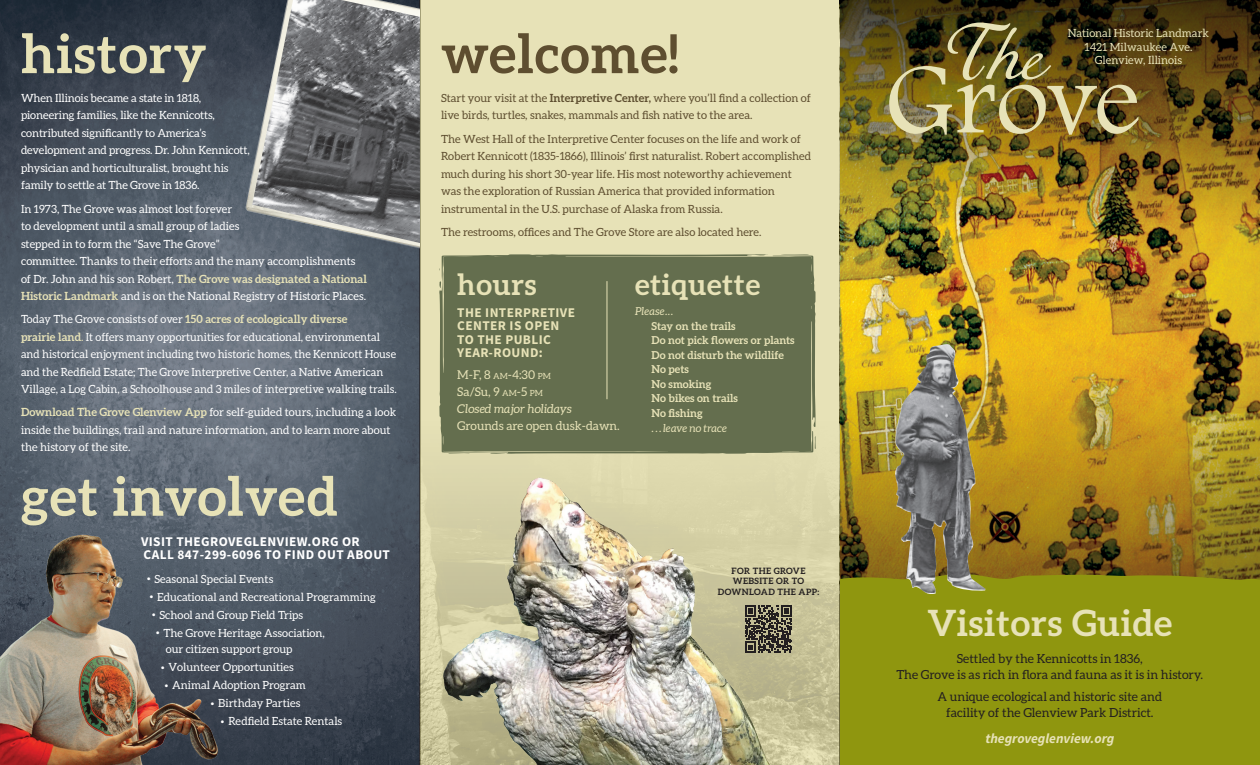
<style>
.page{position:relative;width:1260px;height:765px;background:#fff}
.page>*{position:absolute;margin:0;border:0;box-sizing:border-box;transform-origin:0 0}
.t1{font:700 53.75px "Aleo";letter-spacing:.02em;color:#e7e2b7}
.t2{font:700 53.75px "Aleo";letter-spacing:.02em;color:#5e4e30}
.t3{font:700 36.25px "Aleo";letter-spacing:.02em;color:#e7e2b7}
.t4{font:700 29.12px "Aleo";letter-spacing:.02em;color:#e7e2b7}
.t5{font:italic 700 13.75px "Source Sans Pro";color:#e7e2b7}
.t6{font:700 13.38px/13.8px "Source Sans Pro";letter-spacing:.03em;color:#fff}
.t7{font:700 13.38px/13.4px "Source Sans Pro";letter-spacing:.03em;color:#e7e2b7}
.t8{font:12.5px "Aleo";color:#231f20}
.t9{font:12.12px/17px "Aleo";color:#e7e2b7}
.t10{font:11.25px/17.5px "Aleo";color:#fff}
.t11{font:11.25px/17.5px "Aleo";color:#5e4e30}
.t12{font:11.25px "Aleo";color:#e7e2b7}
.t13{font:700 10.88px/14.5px "Aleo";color:#e7e2b7}
.t14{font:italic 10.88px/14.5px "Aleo";color:#e7e2b7}
.t15{font:700 8.75px/10.5px "Aleo";letter-spacing:.04em;color:#231f20;text-align:center}
.s1{font-weight:700;color:#e7e2b7}
.s2{color:#e7e2b7}
.s3{font-size:7.5px}
.s4{font-weight:700}
.s5{font-size:8.5px}
.s6{font-style:italic}
.s7{font-weight:700;font-style:normal}
</style>
<div class="page">
<img style="left:0;top:0;width:420px;height:765px">
<img style="left:840px;top:251px;width:420px;height:91px">
<img style="left:840px;top:342px;width:420px;height:232px">
<div style="left:840px;top:574px;width:420px;height:191px;background:#8f960f"></div>
<img style="left:840px;top:0;width:420px;height:251px">
<div style="left:420px;top:0;width:420px;height:765px;background:#e7e2b7"></div>
<img style="left:892px;top:344px;width:93px;height:252px">
<img style="left:889px;top:23px;width:249px;height:112px">
<div style="left:439px;top:254px;width:377px;height:200px;background:#646e4e"></div>
<svg style="left:781px;top:254px;width:28px;height:1px"></svg>
<svg style="left:815px;top:436px;width:1px;height:13px"></svg>
<svg style="left:448px;top:453px;width:22px;height:1px"></svg>
<svg style="left:490px;top:453px;width:16px;height:1px"></svg>
<svg style="left:439px;top:281px;width:2px;height:7px"></svg>
<img style="left:232px;top:0;width:188px;height:254px">
<img style="left:252px;top:0;width:168px;height:243px">
<hr style="left:607px;top:281px;width:1px;height:118px;background:#e7e2b7">
<img style="left:437px;top:469px;width:341px;height:296px">
<img style="left:0;top:517px;width:232px;height:248px">
<svg style="left:745px;top:605px;width:47px;height:48px;background:#5c584a"></svg>
<p class="t1" style="left:21px;top:23px;width:187px">history</p>
<p class="t10" style="left:21px;top:89px;width:230px">When Illinois became a state in 1818, pioneering families, like the Kennicotts, contributed significantly to America’s development and progress. Dr. John Kennicott, physician and horticulturalist, brought his family to settle at The Grove in 1836.</p>
<p class="t10" style="left:21px;top:200px;width:347px">In 1973, The Grove was almost lost forever<br>to development until a small group of ladies<br>stepped in to form the “Save The Grove”<br>committee. Thanks to their efforts and the many accomplishments of Dr. John and his son Robert, <span class="s1">The Grove was designated a National Historic Landmark</span> and is on the National Registry of Historic Places.</p>
<p class="t10" style="left:21px;top:310px;width:377px">Today The Grove consists of over <span class="s1">150 acres of ecologically diverse<br>prairie land</span><span class="s2">.</span> It offers many opportunities for educational, environmental and historical enjoyment including two historic homes, the Kennicott House and the Redfield Estate; The Grove Interpretive Center, a Native American Village, a Log Cabin, a Schoolhouse and 3 miles of interpretive walking trails.</p>
<p class="t10" style="left:21px;top:403px;width:377px"><span class="s1">Download The Grove Glenview App</span> for self-guided tours, including a look inside the buildings, trail and nature information, and to learn more about the history of the site.</p>
<p class="t1" style="left:21px;top:465px;width:318px">get involved</p>
<p class="t6" style="left:141px;top:534px;width:251px">VISIT THEGROVEGLENVIEW.ORG OR<br>CALL 847-299-6096 TO FIND OUT ABOUT</p>
<p class="t10" style="left:147px;top:570px;width:128px"><span class="s3">•</span> Seasonal Special Events</p>
<p class="t10" style="left:150px;top:588px;width:227px"><span class="s3">•</span> Educational and Recreational Programming</p>
<p class="t10" style="left:152px;top:606px;width:152px"><span class="s3">•</span> School and Group Field Trips</p>
<p class="t10" style="left:166px;top:624px;width:161px;line-height:16.2px;text-indent:-10px"><span class="s3">•</span> The Grove Heritage Association, our citizen support group</p>
<p class="t10" style="left:161px;top:658px;width:134px"><span class="s3">•</span> Volunteer Opportunities</p>
<p class="t10" style="left:165px;top:676px;width:143px"><span class="s3">•</span> Animal Adoption Program</p>
<p class="t10" style="left:211px;top:694px;width:91px"><span class="s3">•</span> Birthday Parties</p>
<p class="t10" style="left:221px;top:712px;width:123px"><span class="s3">•</span> Redfield Estate Rentals</p>
<p class="t2" style="left:441px;top:23px;width:239px">welcome!</p>
<p class="t11" style="left:441px;top:89px;width:372px">Start your visit at the <span class="s4">Interpretive Center,</span> where you’ll find a collection of live birds, turtles, snakes, mammals and fish native to the area.</p>
<p class="t11" style="left:441px;top:130px;width:372px">The West Hall of the Interpretive Center focuses on the life and work of Robert Kennicott (1835-1866), Illinois’ first naturalist. Robert accomplished much during his short 30-year life. His most noteworthy achievement was the exploration of Russian America that provided information instrumental in the U.S. purchase of Alaska from Russia.</p>
<p class="t11" style="left:441px;top:223px;width:322px">The restrooms, offices and The Grove Store are also located here.</p>
<p class="t4" style="left:457px;top:267px;width:81px">hours</p>
<p class="t7" style="left:457px;top:306px;width:119px">THE INTERPRETIVE<br>CENTER IS OPEN<br>TO THE PUBLIC<br>YEAR-ROUND:</p>
<p class="t9" style="left:457px;top:366px;width:116px">M-F, 8 <span class="s5">AM</span>-4:30 <span class="s5">PM<br></span>Sa/Su, 9 <span class="s5">AM</span>-5 <span class="s5">PM<br></span><span class="s6">Closed major holidays</span></p>
<p class="t9" style="left:457px;top:417px;width:164px">Grounds are open dusk-dawn.</p>
<p class="t4" style="left:635px;top:267px;width:127px">etiquette</p>
<p class="t14" style="left:635px;top:304px;width:40px">Please...</p>
<p class="t13" style="left:652px;top:318px;width:145px">Stay on the trails<br>Do not pick flowers or plants</p>
<p class="t13" style="left:652px;top:347px;width:134px">Do not disturb the wildlife</p>
<p class="t13" style="left:652px;top:362px;width:39px">No pets</p>
<p class="t13" style="left:652px;top:376px;width:61px">No smoking</p>
<p class="t13" style="left:652px;top:391px;width:88px">No bikes on trails</p>
<p class="t14" style="left:652px;top:406px;width:77px"><span class="s7">No fishing </span>...leave no trace</p>
<p class="t15" style="left:718px;top:565px;width:103px">FOR THE GROVE<br>WEBSITE OR TO<br>DOWNLOAD THE APP:</p>
<p class="t12" style="left:1068px;top:27px;width:143px">National Historic Landmark</p>
<p class="t12" style="left:1084px;top:40px;width:109px">1421 Milwaukee Ave.</p>
<p class="t12" style="left:1095px;top:54px;width:89px">Glenview, Illinois</p>
<p class="t3" style="left:927px;top:602px;width:246px">Visitors Guide</p>
<p class="t8" style="left:957px;top:652px;width:187px">Settled by the Kennicotts in 1836,</p>
<p class="t8" style="left:896px;top:668px;width:308px">The Grove is as rich in flora and fauna as it is in history.</p>
<p class="t8" style="left:938px;top:690px;width:226px">A unique ecological and historic site and</p>
<p class="t8" style="left:946px;top:706px;width:209px">facility of the Glenview Park District.</p>
<p class="t5" style="left:985px;top:729px;width:130px">thegroveglenview.org</p>
</div>
